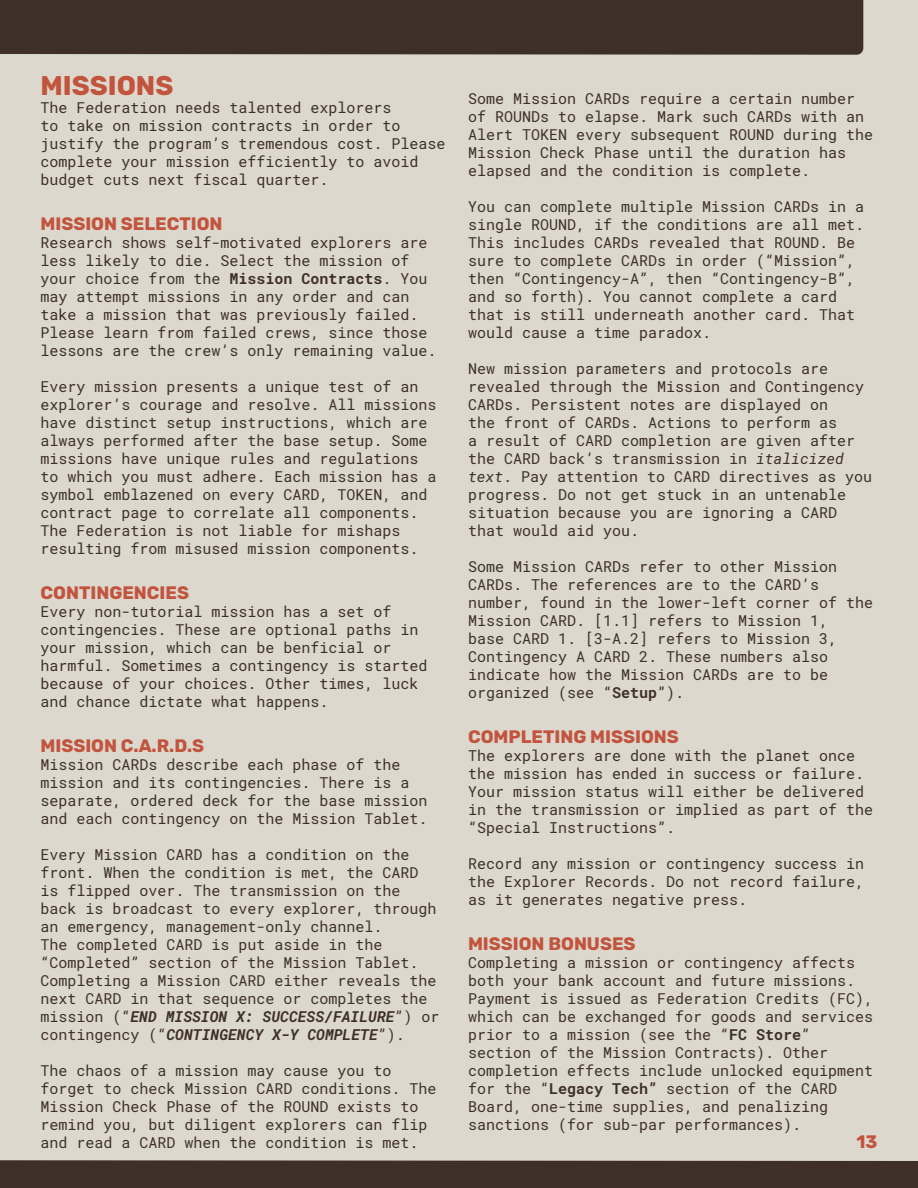
<style>
.page{position:relative;width:918px;height:1188px;background:#fff}
.page>*{position:absolute;margin:0;border:0;box-sizing:border-box;transform-origin:0 0}
.HEADER_1{font:700 27px "Rubik";color:#c2543e}
.HEADER_2{font:700 18px "Rubik";color:#c2543e}
.BODY{font:15px/18px "Roboto Mono";color:#3e3027}
.s1{font-weight:700}
.s2{font-weight:700;font-style:italic}
.s3{font-style:italic}
</style>
<div class="page">
<div style="left:0;top:1161px;width:918px;height:27px;background:#3e3027"></div>
<div style="left:0;top:0;width:918px;height:1161px;background:#dcd8cd"></div>
<p class="HEADER_1" style="left:40px;top:69px;width:134px">MISSIONS</p>
<p class="BODY" style="left:40px;top:98px;width:407px">The Federation needs talented explorers<br>to take on mission contracts in order to justify the program’s tremendous cost. Please complete your mission efficiently to avoid budget cuts next fiscal quarter.</p>
<p class="HEADER_2" style="left:40px;top:213px;width:184px">MISSION SELECTION</p>
<p class="BODY" style="left:40px;top:233px;width:398px">Research shows self-motivated explorers are less likely to die. Select the mission of your choice from the <span class="s1">Mission Contracts</span>. You may attempt missions in any order and can take a mission that was previously failed.<br>Please learn from failed crews, since those lessons are the crew’s only remaining value.</p>
<p class="BODY" style="left:40px;top:377px;width:398px">Every mission presents a unique test of an explorer’s courage and resolve. All missions have distinct setup instructions, which are always performed after the base setup. Some missions have unique rules and regulations to which you must adhere. Each mission has a symbol emblazened on every CARD, TOKEN, and contract page to correlate all components.<br>The Federation is not liable for mishaps resulting from misused mission components.</p>
<p class="HEADER_2" style="left:40px;top:582px;width:150px">CONTINGENCIES</p>
<p class="BODY" style="left:40px;top:602px;width:389px">Every non-tutorial mission has a set of contingencies. These are optional paths in your mission, which can be benficial or harmful. Sometimes a contingency is started because of your choices. Other times, luck and chance dictate what happens.</p>
<p class="HEADER_2" style="left:40px;top:735px;width:165px">MISSION C.A.R.D.S</p>
<p class="BODY" style="left:40px;top:755px;width:389px">Mission CARDs describe each phase of the mission and its contingencies. There is a separate, ordered deck for the base mission and each contingency on the Mission Tablet.</p>
<p class="BODY" style="left:40px;top:845px;width:401px">Every Mission CARD has a condition on the front. When the condition is met, the CARD is flipped over. The transmission on the back is broadcast to every explorer, through an emergency, management-only channel.<br>The completed CARD is put aside in the “Completed” section of the Mission Tablet.<br>Completing a Mission CARD either reveals the next CARD in that sequence or completes the mission (“<span class="s2">END MISSION X: SUCCESS/FAILURE</span>”) or contingency (“<span class="s2">CONTINGENCY X-Y COMPLETE</span>”).</p>
<p class="BODY" style="left:40px;top:1061px;width:398px">The chaos of a mission may cause you to forget to check Mission CARD conditions. The Mission Check Phase of the ROUND exists to remind you, but diligent explorers can flip and read a CARD when the condition is met.</p>
<p class="BODY" style="left:468px;top:89px;width:407px">Some Mission CARDs require a certain number of ROUNDs to elapse. Mark such CARDs with an Alert TOKEN every subsequent ROUND during the Mission Check Phase until the duration has elapsed and the condition is complete.</p>
<p class="BODY" style="left:468px;top:197px;width:398px">You can complete multiple Mission CARDs in a single ROUND, if the conditions are all met.<br>This includes CARDs revealed that ROUND. Be sure to complete CARDs in order (“Mission”, then “Contingency-A”, then “Contingency-B”, and so forth). You cannot complete a card that is still underneath another card. That would cause a time paradox.</p>
<p class="BODY" style="left:468px;top:359px;width:406px">New mission parameters and protocols are revealed through the Mission and Contingency CARDs. Persistent notes are displayed on<br>the front of CARDs. Actions to perform as<br>a result of CARD completion are given after the CARD back’s transmission in <span class="s3">italicized text</span>. Pay attention to CARD directives as you progress. Do not get stuck in an untenable situation because you are ignoring a CARD that would aid you.</p>
<p class="BODY" style="left:468px;top:557px;width:407px">Some Mission CARDs refer to other Mission CARDs. The references are to the CARD’s number, found in the lower-left corner of the Mission CARD. [1.1] refers to Mission 1,<br>base CARD 1. [3-A.2] refers to Mission 3, Contingency A CARD 2. These numbers also indicate how the Mission CARDs are to be organized (see “<span class="s1">Setup</span>”).</p>
<p class="HEADER_2" style="left:468px;top:726px;width:212px">COMPLETING MISSIONS</p>
<p class="BODY" style="left:468px;top:746px;width:407px">The explorers are done with the planet once the mission has ended in success or failure.<br>Your mission status will either be delivered in the transmission or implied as part of the “Special Instructions”.</p>
<p class="BODY" style="left:468px;top:854px;width:398px;text-align:justify">Record any mission or contingency success in the Explorer Records. Do not record failure, as it generates negative press.</p>
<p class="HEADER_2" style="left:468px;top:933px;width:169px">MISSION BONUSES</p>
<p class="BODY" style="left:468px;top:953px;width:407px">Completing a mission or contingency affects both your bank account and future missions.<br>Payment is issued as Federation Credits (FC), which can be exchanged for goods and services prior to a mission (see the “<span class="s1">FC Store</span>” section of the Mission Contracts). Other completion effects include unlocked equipment for the “<span class="s1">Legacy Tech”</span> section of the CARD Board, one-time supplies, and penalizing sanctions (for sub-par performances).</p>
<p class="HEADER_2" style="left:856px;top:1131px;width:23px">13</p>
</div>
